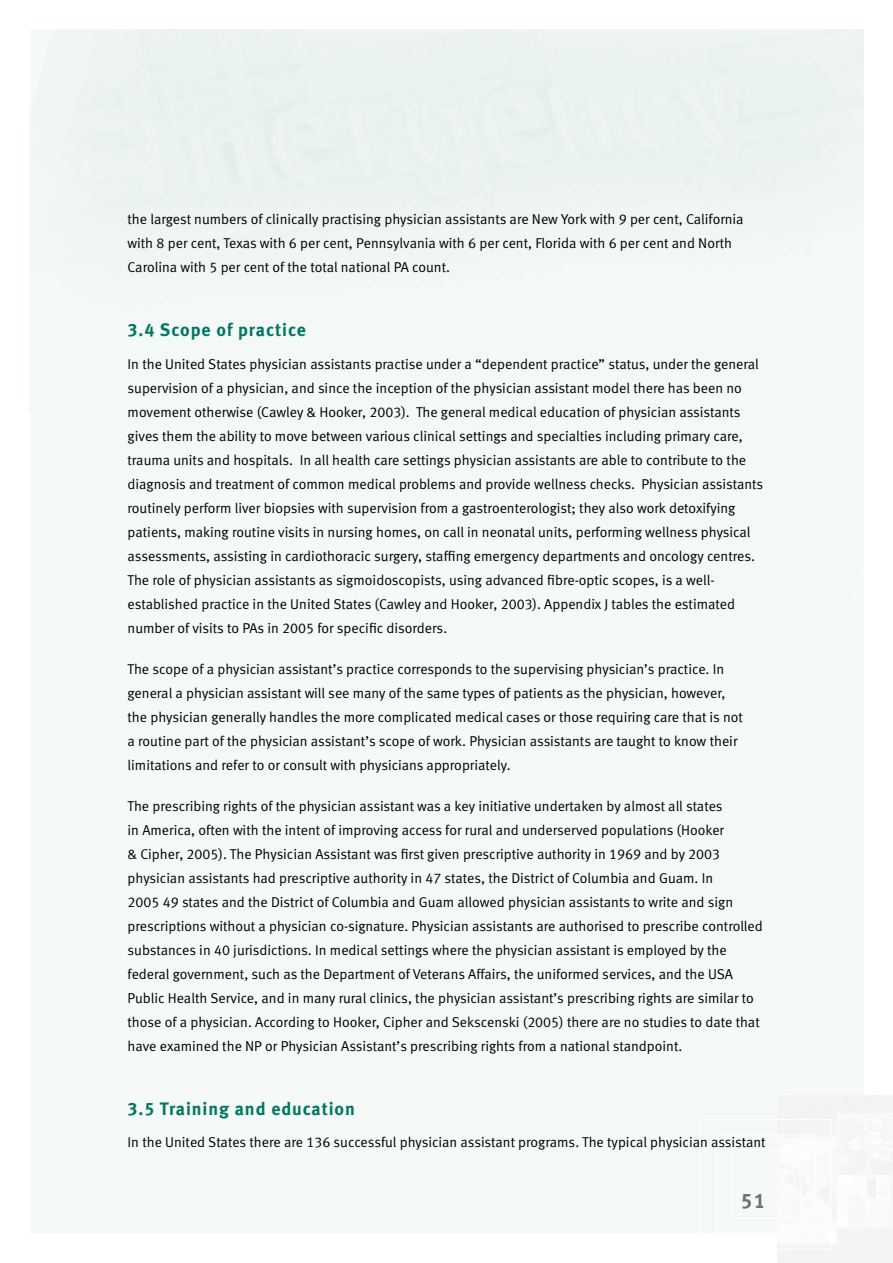
<style>
.page{position:relative;width:893px;height:1263px;background:#fff}
.page>*{position:absolute;margin:0;border:0;box-sizing:border-box;transform-origin:0 0}
.t1{font:21px "Meta Bold LF";color:#707173}
.t2{font:18px "Meta Bold LF";letter-spacing:.05em;color:#007762}
.t3{font:14.25px/24px "Meta Normal LF";color:#000}
</style>
<div class="page">
<div style="left:30px;top:30px;width:833px;height:1203px;background:#f5faf9"></div>
<p class="t3" style="left:128px;top:207px;width:618px">the largest numbers of clinically practising physician assistants are New York with 9 per cent, California with 8 per cent, Texas with 6 per cent, Pennsylvania with 6 per cent, Florida with 6 per cent and North<br>Carolina with 5 per cent of the total national PA count.</p>
<p class="t2" style="left:128px;top:319px;width:180px">3.4 Scope of practice</p>
<p class="t3" style="left:128px;top:351px;width:637px">In the United States physician assistants practise under a “dependent practice” status, under the general supervision of a physician, and since the inception of the physician assistant model there has been no movement otherwise (Cawley &amp; Hooker, 2003). The general medical education of physician assistants gives them the ability to move between various clinical settings and specialties including primary care, trauma units and hospitals. In all health care settings physician assistants are able to contribute to the diagnosis and treatment of common medical problems and provide wellness checks. Physician assistants routinely perform liver biopsies with supervision from a gastroenterologist; they also work detoxifying patients, making routine visits in nursing homes, on call in neonatal units, performing wellness physical assessments, assisting in cardiothoracic surgery, staffing emergency departments and oncology centres.<br>The role of physician assistants as sigmoidoscopists, using advanced fibre-optic scopes, is a well&shy;established practice in the United States (Cawley and Hooker, 2003). Appendix J tables the estimated number of visits to PAs in 2005 for specific disorders.</p>
<p class="t3" style="left:128px;top:656px;width:617px">The scope of a physician assistant’s practice corresponds to the supervising physician’s practice. In general a physician assistant will see many of the same types of patients as the physician, however, the physician generally handles the more complicated medical cases or those requiring care that is not a routine part of the physician assistant’s scope of work. Physician assistants are taught to know their limitations and refer to or consult with physicians appropriately.</p>
<p class="t3" style="left:128px;top:793px;width:637px">The prescribing rights of the physician assistant was a key initiative undertaken by almost all states<br>in America, often with the intent of improving access for rural and underserved populations (Hooker<br>&amp; Cipher, 2005). The Physician Assistant was first given prescriptive authority in 1969 and by 2003 physician assistants had prescriptive authority in 47 states, the District of Columbia and Guam. In<br>2005 49 states and the District of Columbia and Guam allowed physician assistants to write and sign prescriptions without a physician co-signature. Physician assistants are authorised to prescribe controlled substances in 40 jurisdictions. In medical settings where the physician assistant is employed by the federal government, such as the Department of Veterans Affairs, the uniformed services, and the USA Public Health Service, and in many rural clinics, the physician assistant’s prescribing rights are similar to those of a physician. According to Hooker, Cipher and Sekscenski (2005) there are no studies to date that have examined the NP or Physician Assistant’s prescribing rights from a national standpoint.</p>
<p class="t2" style="left:128px;top:1098px;width:229px">3.5 Training and education</p>
<p class="t3" style="left:128px;top:1130px;width:640px">In the United States there are 136 successful physician assistant programs. The typical physician assistant</p>
<h1 class="t1" style="left:741px;top:1188px;width:22px">51</h1>
</div>
